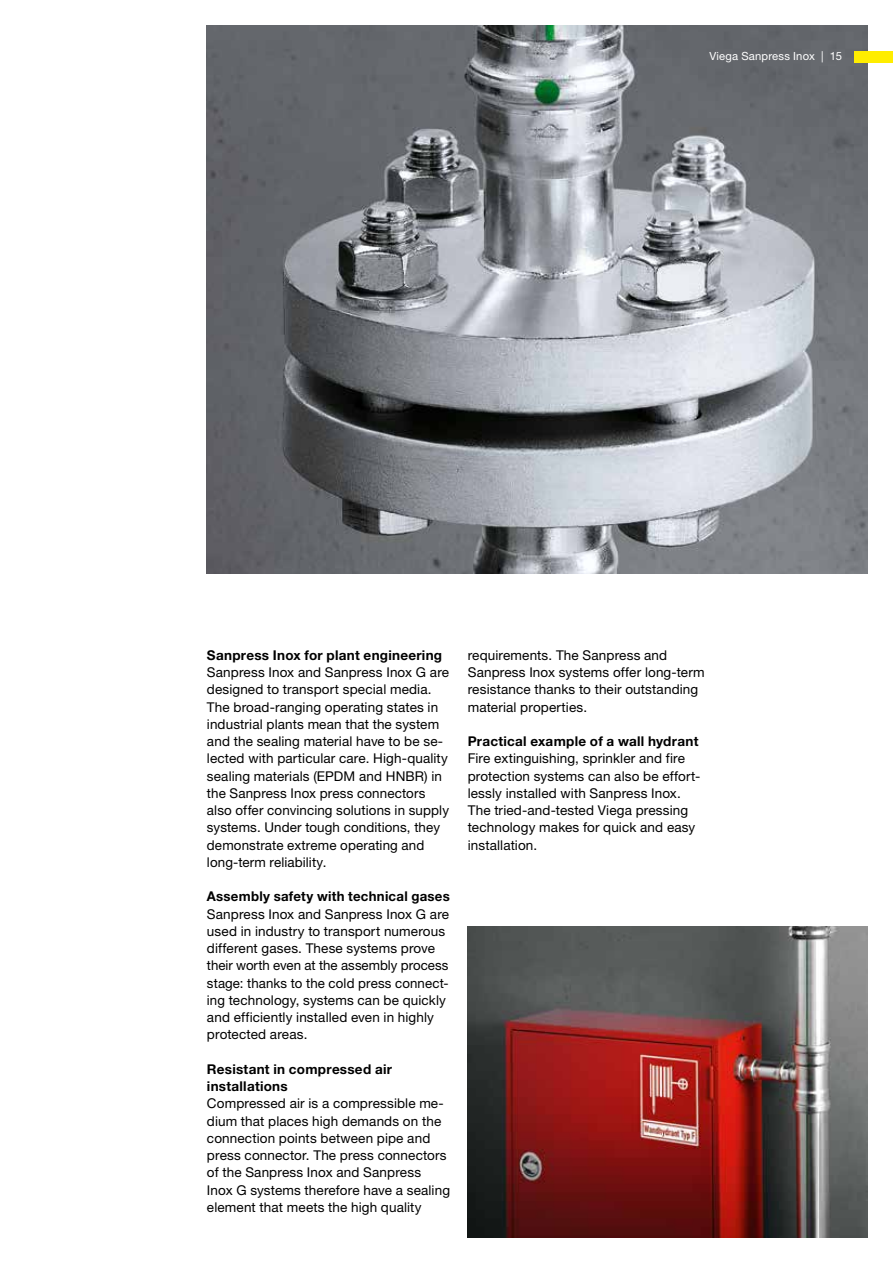
<style>
.page{position:relative;width:893px;height:1263px;background:#fff}
.page>*{position:absolute;margin:0;border:0;box-sizing:border-box;transform-origin:0 0}
.t1{font:13.5px/17.2px "M Ying Hei PR Cfor Viega W4";letter-spacing:.01em;color:#000}
.t2{font:13.5px/17.2px "M Ying Hei PR Cfor Viega W7";letter-spacing:.02em;color:#000}
.t3{font:11.25px "M Ying Hei PR Cfor Viega W4";letter-spacing:.015em;color:#fff}
</style>
<div class="page">
<img style="left:207px;top:26px;width:660px;height:548px">
<img style="left:468px;top:926px;width:399px;height:311px">
<div style="left:855px;top:51px;width:38px;height:11px;background:#ffed00"></div>
<p class="t3" style="left:709px;top:49px;width:134px">Viega Sanpress Inox | 15</p>
<p class="t2" style="left:207px;top:646px;width:237px">Sanpress Inox for plant engineering</p>
<p class="t1" style="left:207px;top:664px;width:244px">Sanpress Inox and Sanpress Inox G are designed to transport special media.<br>The broad-ranging operating states in industrial plants mean that the system and the sealing material have to be se&shy;lected with particular care. High-quality sealing materials (EPDM and HNBR) in the Sanpress Inox press connectors also offer convincing solutions in supply systems. Under tough conditions, they demonstrate extreme operating and long-term reliability.</p>
<p class="t2" style="left:207px;top:888px;width:244px">Assembly safety with technical gases</p>
<p class="t1" style="left:207px;top:905px;width:244px">Sanpress Inox and Sanpress Inox G are used in industry to transport numerous different gases. These systems prove their worth even at the assembly process stage: thanks to the cold press connect&shy;ing technology, systems can be quickly and efficiently installed even in highly protected areas.</p>
<p class="t2" style="left:207px;top:1060px;width:187px">Resistant in compressed air installations</p>
<p class="t1" style="left:207px;top:1095px;width:245px">Compressed air is a compressible me&shy;dium that places high demands on the connection points between pipe and press connector. The press connectors of the Sanpress Inox and Sanpress Inox G systems therefore have a sealing element that meets the high quality</p>
<p class="t1" style="left:468px;top:646px;width:238px">requirements. The Sanpress and Sanpress Inox systems offer long-term resistance thanks to their outstanding material properties.</p>
<p class="t2" style="left:468px;top:733px;width:232px">Practical example of a wall hydrant</p>
<p class="t1" style="left:468px;top:750px;width:234px">Fire extinguishing, sprinkler and fire protection systems can also be effort&shy;lessly installed with Sanpress Inox.<br>The tried-and-tested Viega pressing technology makes for quick and easy installation.</p>
</div>
